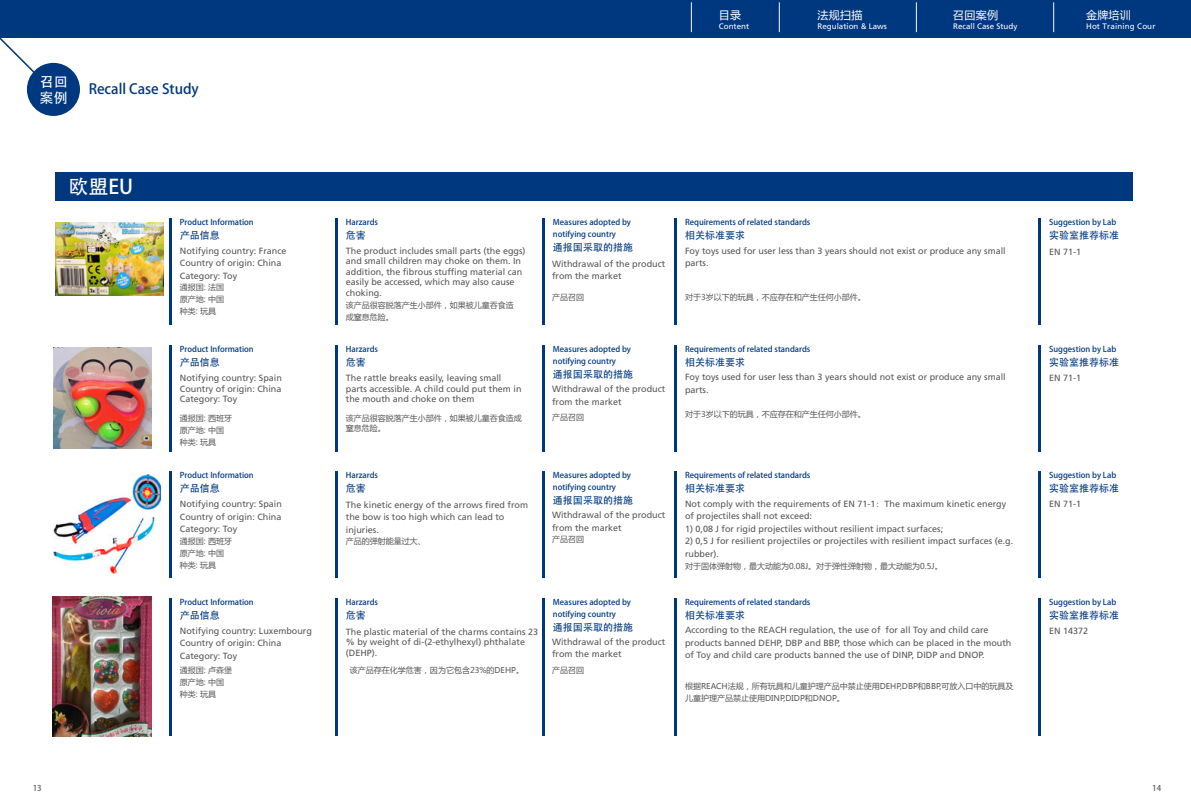
<style>
.page{position:relative;width:1191px;height:808px;background:#fff}
.page>*{position:absolute;margin:0;border:0;box-sizing:border-box;transform-origin:0 0}
.t1{font:20px "FZLTZCHK GBK1 0 G Bpc EUC H";color:#fff}
.t2{font:14px "FZLTZCHK GBK1 0 G Bpc EUC H";color:#00387f}
.t3{font:14px/16px "FZLTZCHK GBK1 0 G Bpc EUC H";color:#fff}
.t4{font:11px "Microsoft Ya Hei";letter-spacing:.02em;color:#fff}
.t5{font:10px "FZLTZCHK GBK1 0 G Bpc EUC H";color:#00387f}
.t6{font:9px/12.5px "Frutiger LT Std";color:#595757}
.t7{font:8px/12px "FZLTZCHK GBK1 0 G Bpc EUC H";color:#00387f}
.t8{font:8px/12px "Microsoft Ya Hei";color:#595757}
.t9{font:8px "Frutiger LT Std";color:#fff}
.t10{font:8px "Frutiger LT Std";letter-spacing:.02em;color:#fff}
.t11{font:8px "FZLTZHK GBK1 0 G Bpc EUC H";color:#5b5b5b}
.s1{font-family:"Adobe Song Std";font-weight:300}
</style>
<div class="page">
<hr style="left:169px;top:218px;width:2px;height:106px;background:#00387f">
<hr style="left:335px;top:218px;width:2px;height:106px;background:#00387f">
<hr style="left:542px;top:218px;width:2px;height:106px;background:#00387f">
<hr style="left:674px;top:218px;width:2px;height:106px;background:#00387f">
<hr style="left:1038px;top:218px;width:2px;height:106px;background:#00387f">
<hr style="left:169px;top:345px;width:2px;height:106px;background:#00387f">
<hr style="left:335px;top:345px;width:2px;height:106px;background:#00387f">
<hr style="left:542px;top:345px;width:2px;height:106px;background:#00387f">
<hr style="left:674px;top:345px;width:2px;height:106px;background:#00387f">
<hr style="left:1038px;top:345px;width:2px;height:106px;background:#00387f">
<hr style="left:169px;top:471px;width:2px;height:106px;background:#00387f">
<hr style="left:335px;top:471px;width:2px;height:106px;background:#00387f">
<hr style="left:542px;top:471px;width:2px;height:106px;background:#00387f">
<hr style="left:674px;top:471px;width:2px;height:106px;background:#00387f">
<hr style="left:1038px;top:471px;width:2px;height:106px;background:#00387f">
<hr style="left:169px;top:598px;width:2px;height:138px;background:#00387f">
<hr style="left:335px;top:598px;width:2px;height:138px;background:#00387f">
<hr style="left:542px;top:598px;width:2px;height:138px;background:#00387f">
<hr style="left:674px;top:598px;width:2px;height:138px;background:#00387f">
<hr style="left:1038px;top:598px;width:2px;height:138px;background:#00387f">
<div style="left:56px;top:173px;width:1077px;height:28px;background:#00387f"></div>
<div style="left:0;top:0;width:1191px;height:37px;background:#00387f"></div>
<svg style="left:0;top:37px;width:61px;height:62px"></svg>
<div style="left:27px;top:63px;width:53px;height:53px;background:#00387f;border-radius:50%"></div>
<img style="left:56px;top:223px;width:107px;height:72px">
<img style="left:53px;top:348px;width:98px;height:101px">
<img style="left:53px;top:475px;width:107px;height:99px">
<img style="left:53px;top:596px;width:98px;height:140px">
<hr style="left:691px;top:2px;width:1px;height:30px;background:#f4f5f5">
<hr style="left:779px;top:2px;width:1px;height:30px;background:#f4f5f5">
<hr style="left:916px;top:2px;width:1px;height:30px;background:#f4f5f5">
<hr style="left:1053px;top:2px;width:1px;height:30px;background:#f4f5f5">
<p class="t3" style="left:40px;top:74px;width:30px">召回案例</p>
<p class="t2" style="left:89px;top:80px;width:112px">Recall Case Study</p>
<p class="t4" style="left:719px;top:7px;width:24px">目录</p>
<p class="t9" style="left:719px;top:22px;width:32px">Content</p>
<p class="t4" style="left:817px;top:7px;width:46px">法规扫描</p>
<p class="t9" style="left:817px;top:22px;width:71px">Regulation &amp; Laws</p>
<p class="t4" style="left:953px;top:7px;width:46px">召回案例</p>
<p class="t9" style="left:953px;top:22px;width:66px">Recall Case Study</p>
<p class="t1" style="left:68px;top:174px;width:66px">欧盟EU</p>
<p class="t7" style="left:180px;top:216px;width:75px">Product Information</p>
<p class="t5" style="left:180px;top:229px;width:41px">产品信息</p>
<p class="t7" style="left:346px;top:216px;width:34px">Harzards</p>
<p class="t5" style="left:346px;top:229px;width:21px">危害</p>
<p class="t7" style="left:553px;top:216px;width:80px">Measures adopted by notifying country</p>
<p class="t5" style="left:553px;top:241px;width:81px">通报国采取的措施</p>
<p class="t6" style="left:180px;top:244px;width:108px">Notifying country: France<br>Country of origin: China<br>Category: Toy</p>
<p class="t6" style="left:346px;top:245px;width:181px;line-height:10.5px">The product includes small parts (the eggs) and small children may choke on them. In addition, the fibrous stuffing material can easily be accessed, which may also cause choking.</p>
<p class="t6" style="left:552px;top:257px;width:115px">Withdrawal of the product from the market</p>
<p class="t8" style="left:180px;top:281px;width:46px;text-align:justify">通报国: 法国原产地: 中国种类: 玩具</p>
<p class="t8" style="left:552px;top:291px;width:33px">产品召回</p>
<p class="t8" style="left:346px;top:299px;width:169px">该产品很容脱落产生小部件，如果被儿童吞食造成窒息危险。</p>
<p class="t7" style="left:685px;top:216px;width:127px">Requirements of related standards</p>
<p class="t5" style="left:685px;top:229px;width:61px">相关标准要求</p>
<p class="t6" style="left:685px;top:244px;width:322px">Foy toys used for user less than 3 years should not exist or produce any small parts.</p>
<p class="t8" style="left:685px;top:291px;width:182px">对于3岁以下的玩具，不应存在和产生任何小部件。</p>
<p class="t7" style="left:180px;top:343px;width:75px">Product Information</p>
<p class="t5" style="left:180px;top:356px;width:41px">产品信息</p>
<p class="t6" style="left:180px;top:373px;width:104px;line-height:10.5px;text-align:justify">Notifying country: Spain Country of origin: China Category: Toy</p>
<p class="t8" style="left:180px;top:411px;width:54px">通报国: 西班牙原产地: 中国种类: 玩具</p>
<p class="t7" style="left:346px;top:343px;width:34px">Harzards</p>
<p class="t5" style="left:346px;top:356px;width:21px">危害</p>
<p class="t7" style="left:553px;top:343px;width:80px">Measures adopted by notifying country</p>
<p class="t5" style="left:553px;top:368px;width:81px">通报国采取的措施</p>
<p class="t6" style="left:346px;top:373px;width:177px;line-height:10.5px">The rattle breaks easily, leaving small parts accessible. A child could put them in the mouth and choke on them</p>
<p class="t8" style="left:346px;top:412px;width:177px;line-height:10px">该产品很容脱落产生小部件，如果被儿童吞食造成窒息危险。</p>
<p class="t6" style="left:552px;top:383px;width:115px">Withdrawal of the product from the market</p>
<p class="t8" style="left:552px;top:411px;width:33px">产品召回</p>
<p class="t7" style="left:685px;top:343px;width:127px">Requirements of related standards</p>
<p class="t5" style="left:685px;top:356px;width:61px">相关标准要求</p>
<p class="t6" style="left:685px;top:371px;width:322px">Foy toys used for user less than 3 years should not exist or produce any small parts.</p>
<p class="t8" style="left:685px;top:408px;width:182px">对于3岁以下的玩具，不应存在和产生任何小部件。</p>
<p class="t7" style="left:180px;top:469px;width:75px">Product Information</p>
<p class="t5" style="left:180px;top:482px;width:41px">产品信息</p>
<p class="t6" style="left:180px;top:498px;width:104px;text-align:justify">Notifying country: Spain Country of origin: China Category: Toy</p>
<p class="t8" style="left:180px;top:534px;width:54px">通报国: 西班牙原产地: 中国种类: 玩具</p>
<p class="t7" style="left:346px;top:469px;width:34px">Harzards</p>
<p class="t5" style="left:346px;top:482px;width:21px">危害</p>
<p class="t7" style="left:553px;top:469px;width:80px">Measures adopted by notifying country</p>
<p class="t5" style="left:553px;top:494px;width:81px">通报国采取的措施</p>
<p class="t6" style="left:346px;top:499px;width:184px">The kinetic energy of the arrows fired from the bow is too high which can lead to injuries.</p>
<p class="t8" style="left:346px;top:534px;width:81px">产品的弹射能量过大、</p>
<p class="t6" style="left:552px;top:509px;width:115px">Withdrawal of the product from the market</p>
<p class="t8" style="left:552px;top:532px;width:33px">产品召回</p>
<p class="t7" style="left:685px;top:469px;width:127px">Requirements of related standards</p>
<p class="t5" style="left:685px;top:482px;width:61px">相关标准要求</p>
<p class="t6" style="left:685px;top:497px;width:323px">Not comply with the requirements of EN 71-1<span class="s1">：</span>The maximum kinetic energy of projectiles shall not exceed:</p>
<p class="t6" style="left:685px;top:522px;width:260px">1) 0,08 J for rigid projectiles without resilient impact surfaces;</p>
<p class="t6" style="left:685px;top:535px;width:330px">2) 0,5 J for resilient projectiles or projectiles with resilient impact surfaces (e.g. rubber).</p>
<p class="t8" style="left:685px;top:560px;width:259px">对于固体弹射物，最大动能为0.08J。对于弹性弹射物，最大动能为0.5J。</p>
<p class="t7" style="left:180px;top:596px;width:75px">Product Information</p>
<p class="t5" style="left:180px;top:609px;width:41px">产品信息</p>
<p class="t6" style="left:180px;top:624px;width:134px">Notifying country: Luxembourg<br>Country of origin: China<br>Category: Toy</p>
<p class="t8" style="left:180px;top:664px;width:54px">通报国: 卢森堡原产地: 中国种类: 玩具</p>
<p class="t7" style="left:346px;top:596px;width:34px">Harzards</p>
<p class="t5" style="left:346px;top:609px;width:21px">危害</p>
<p class="t7" style="left:553px;top:596px;width:80px">Measures adopted by notifying country</p>
<p class="t5" style="left:553px;top:621px;width:81px">通报国采取的措施</p>
<p class="t6" style="left:346px;top:626px;width:194px;line-height:10.5px">The plastic material of the charms contains 23 % by weight of di-(2-ethylhexyl) phthalate (DEHP).</p>
<p class="t8" style="left:350px;top:664px;width:176px">该产品存在化学危害，因为它包含23%的DEHP。</p>
<p class="t6" style="left:552px;top:635px;width:115px">Withdrawal of the product from the market</p>
<p class="t8" style="left:552px;top:664px;width:33px">产品召回</p>
<p class="t7" style="left:685px;top:596px;width:127px">Requirements of related standards</p>
<p class="t5" style="left:685px;top:609px;width:61px">相关标准要求</p>
<p class="t6" style="left:685px;top:624px;width:328px">According to the REACH regulation, the use of for all Toy and child care products banned DEHP, DBP and BBP, those which can be placed in the mouth of Toy and child care products banned the use of DINP, DIDP and DNOP.</p>
<p class="t8" style="left:685px;top:680px;width:330px">根据REACH法规，所有玩具和儿童护理产品中禁止使用DEHP,DBP和BBP,可放入口中的玩具及儿童护理产品禁止使用DINP,DIDP和DNOP。</p>
<p class="t4" style="left:1086px;top:7px;width:46px">金牌培训</p>
<p class="t10" style="left:1086px;top:22px;width:71px">Hot Training Cour</p>
<p class="t7" style="left:1049px;top:216px;width:69px">Suggestion by Lab</p>
<p class="t5" style="left:1049px;top:229px;width:71px">实验室推荐标准</p>
<p class="t6" style="left:1049px;top:246px;width:34px">EN 71-1</p>
<p class="t7" style="left:1049px;top:343px;width:69px">Suggestion by Lab</p>
<p class="t5" style="left:1049px;top:356px;width:71px">实验室推荐标准</p>
<p class="t6" style="left:1049px;top:372px;width:34px">EN 71-1</p>
<p class="t7" style="left:1049px;top:469px;width:69px">Suggestion by Lab</p>
<p class="t5" style="left:1049px;top:482px;width:71px">实验室推荐标准</p>
<p class="t6" style="left:1049px;top:498px;width:34px">EN 71-1</p>
<p class="t7" style="left:1049px;top:596px;width:69px">Suggestion by Lab</p>
<p class="t5" style="left:1049px;top:609px;width:71px">实验室推荐标准</p>
<p class="t6" style="left:1049px;top:625px;width:41px">EN 14372</p>
<p class="t11" style="left:33px;top:783px;width:10px">13</p>
<p class="t11" style="left:1152px;top:783px;width:10px">14</p>
</div>
